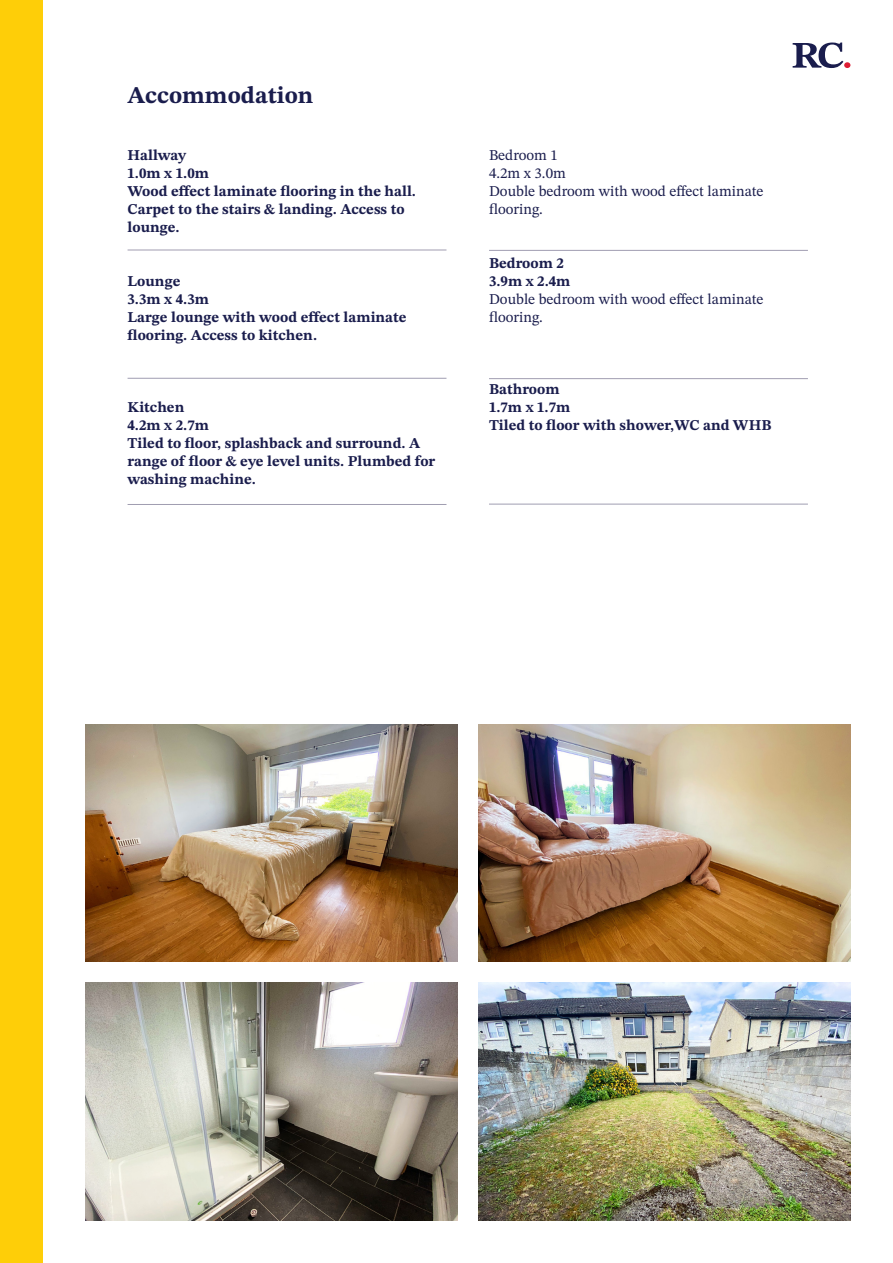
<style>
.page{position:relative;width:893px;height:1263px;background:#fff}
.page>*{position:absolute;margin:0;border:0;box-sizing:border-box;transform-origin:0 0}
.t1{font:700 24px "STIX Two Text";color:#1a1d4d}
.t2{font:700 15px/18px "STIX Two Text";color:#1a1d4d}
.t3{font:15px/18px "STIX Two Text";color:#1a1d4d}
</style>
<div class="page">
<hr style="left:128px;top:250px;width:318px;height:1px;background:#a09db1">
<hr style="left:489px;top:250px;width:319px;height:1px;background:#a09db1">
<hr style="left:489px;top:378px;width:319px;height:1px;background:#a09db1">
<hr style="left:128px;top:378px;width:318px;height:1px;background:#a09db1">
<hr style="left:128px;top:504px;width:318px;height:1px;background:#a09db1">
<hr style="left:489px;top:504px;width:319px;height:1px;background:#a09db1">
<svg style="left:793px;top:43px;width:57px;height:25px"></svg>
<div style="left:0;top:0;width:43px;height:1263px;background:#fece08"></div>
<img style="left:85px;top:724px;width:372px;height:237px">
<img style="left:478px;top:983px;width:372px;height:237px">
<img style="left:478px;top:724px;width:372px;height:237px">
<img style="left:85px;top:983px;width:372px;height:237px">
<p class="t1" style="left:128px;top:78px;width:187px">Accommodation</p>
<p class="t2" style="left:128px;top:147px;width:60px">Hallway</p>
<p class="t2" style="left:128px;top:165px;width:83px">1.0m x 1.0m</p>
<p class="t2" style="left:128px;top:183px;width:290px">Wood effect laminate flooring in the hall.<br>Carpet to the stairs &amp; landing. Access to lounge.</p>
<p class="t2" style="left:128px;top:273px;width:54px">Lounge</p>
<p class="t2" style="left:128px;top:291px;width:83px">3.3m x 4.3m</p>
<p class="t2" style="left:128px;top:309px;width:280px">Large lounge with wood effect laminate flooring. Access to kitchen.</p>
<p class="t2" style="left:128px;top:399px;width:58px">Kitchen</p>
<p class="t2" style="left:128px;top:417px;width:83px">4.2m x 2.7m</p>
<p class="t2" style="left:128px;top:435px;width:309px">Tiled to floor, splashback and surround. A range of floor &amp; eye level units. Plumbed for washing machine.</p>
<p class="t3" style="left:489px;top:146px;width:71px">Bedroom 1</p>
<p class="t3" style="left:489px;top:164px;width:78px">4.2m x 3.0m</p>
<p class="t3" style="left:489px;top:182px;width:276px">Double bedroom with wood effect laminate flooring.</p>
<p class="t2" style="left:489px;top:255px;width:76px">Bedroom 2</p>
<p class="t2" style="left:489px;top:273px;width:83px">3.9m x 2.4m</p>
<p class="t3" style="left:489px;top:290px;width:276px">Double bedroom with wood effect laminate flooring.</p>
<p class="t2" style="left:489px;top:381px;width:72px">Bathroom</p>
<p class="t2" style="left:489px;top:399px;width:83px">1.7m x 1.7m</p>
<p class="t2" style="left:489px;top:417px;width:284px">Tiled to floor with shower,WC and WHB</p>
</div>
